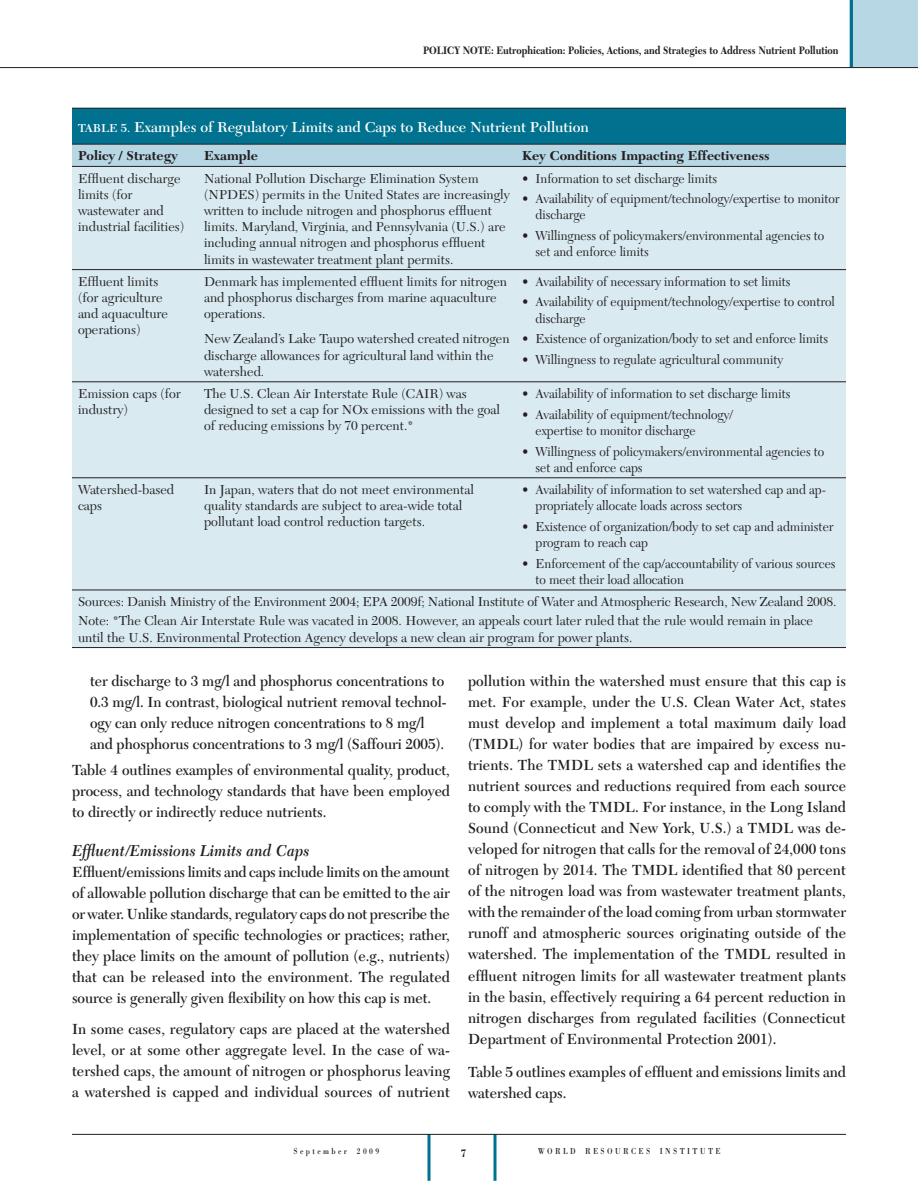
<style>
.page{position:relative;width:918px;height:1188px;background:#fff}
.page>*{position:absolute;margin:0;border:0;box-sizing:border-box;transform-origin:0 0}
.t1{font:italic 600 16.5px "New Caledonia";color:#231f20;scale:.95 1}
.t2{font:600 15.3px/21px "New Caledonia";color:#231f20;text-align:justify;scale:.95 1}
.t3{font:600 15px "New Caledonia";color:#fff}
.t4{font:13.5px/16.2px "New Caledonia";color:#231f20}
.t5{font:13.5px/16.2px "New Caledonia";color:#231f20;scale:.95 1}
.t6{font:700 13.5px "New Caledonia";color:#231f20}
.t7{font:700 11.25px "New Caledonia";color:#231f20;scale:.85 1}
.t8{font:9px "Bodoni Std";letter-spacing:.31em;color:#231f20;scale:.85 1}
.s1{font-size:12px}
</style>
<div class="page">
<div style="left:850px;top:0;width:68px;height:67px;background:#b7d7e4"></div>
<hr style="left:850px;top:0;width:3px;height:67px;background:#00718e">
<hr style="left:0;top:67px;width:918px;height:1px;background:#231f20">
<hr style="left:428px;top:1134px;width:2px;height:47px;background:#00718e">
<hr style="left:494px;top:1134px;width:2px;height:47px;background:#00718e">
<hr style="left:72px;top:1134px;width:774px;height:1px;background:#231f20">
<div style="left:72px;top:108px;width:774px;height:36px;background:#00718e"></div>
<div style="left:72px;top:145px;width:774px;height:21px;background:#b7d7e4"></div>
<div style="left:72px;top:167px;width:774px;height:480px;background:#d9eaf0"></div>
<hr style="left:72px;top:108px;width:126px;height:1px;background:#231f20">
<hr style="left:198px;top:108px;width:318px;height:1px;background:#231f20">
<hr style="left:516px;top:108px;width:330px;height:1px;background:#231f20">
<hr style="left:72px;top:144px;width:126px;height:1px;background:#231f20">
<hr style="left:198px;top:144px;width:318px;height:1px;background:#231f20">
<hr style="left:516px;top:144px;width:330px;height:1px;background:#231f20">
<hr style="left:72px;top:166px;width:126px;height:1px;background:#231f20">
<hr style="left:198px;top:166px;width:318px;height:1px;background:#231f20">
<hr style="left:516px;top:166px;width:330px;height:1px;background:#231f20">
<hr style="left:72px;top:269px;width:126px;height:1px;background:#231f20">
<hr style="left:198px;top:269px;width:318px;height:1px;background:#231f20">
<hr style="left:516px;top:269px;width:330px;height:1px;background:#231f20">
<hr style="left:72px;top:382px;width:126px;height:1px;background:#231f20">
<hr style="left:198px;top:382px;width:318px;height:1px;background:#231f20">
<hr style="left:516px;top:382px;width:330px;height:1px;background:#231f20">
<hr style="left:72px;top:478px;width:126px;height:1px;background:#231f20">
<hr style="left:198px;top:478px;width:318px;height:1px;background:#231f20">
<hr style="left:516px;top:478px;width:330px;height:1px;background:#231f20">
<hr style="left:72px;top:590px;width:126px;height:1px;background:#231f20">
<hr style="left:198px;top:590px;width:318px;height:1px;background:#231f20">
<hr style="left:516px;top:590px;width:330px;height:1px;background:#231f20">
<hr style="left:72px;top:647px;width:126px;height:1px;background:#231f20">
<hr style="left:198px;top:647px;width:318px;height:1px;background:#231f20">
<hr style="left:516px;top:647px;width:330px;height:1px;background:#231f20">
<p class="t7" style="left:423px;top:43px;width:65px">POLICY NOTE</p>
<p class="t7" style="left:491px;top:43px;width:410px">: Eutrophication: Policies, Actions, and Strategies to Address Nutrient Pollution</p>
<p class="t3" style="left:78px;top:118px;width:512px"><span class="s1">Tab le 5.</span> Examples of Regulatory Limits and Caps to Reduce Nutrient Pollution</p>
<p class="t6" style="left:78px;top:148px;width:102px">Policy / Strategy</p>
<p class="t6" style="left:204px;top:148px;width:56px">Example</p>
<p class="t6" style="left:522px;top:148px;width:249px">Key Conditions Impacting Effectiveness</p>
<p class="t4" style="left:78px;top:170px;width:108px">Effluent discharge limits (for wastewater and industrial facilities)</p>
<p class="t4" style="left:204px;top:170px;width:307px">National Pollution Discharge Elimination System (NPDES) permits in the United States are increasingly written to include nitrogen and phosphorus effluent limits. Maryland, Virginia, and Pennsylvania (U.S.) are including annual nitrogen and phosphorus effluent limits in wastewater treatment plant permits.</p>
<p class="t5" style="left:522px;top:170px;width:207px">• Information to set discharge limits</p>
<p class="t5" style="left:536px;top:191px;width:322px;text-indent:-14px">• Availability of equipment/technology/expertise to monitor discharge</p>
<p class="t5" style="left:536px;top:228px;width:306px;text-indent:-14px">• Willingness of policymakers/environmental agencies to set and enforce limits</p>
<p class="t4" style="left:78px;top:274px;width:92px">Effluent limits (for agriculture and aquaculture operations)</p>
<p class="t4" style="left:204px;top:274px;width:305px">Denmark has implemented effluent limits for nitrogen and phosphorus discharges from marine aquaculture operations.</p>
<p class="t4" style="left:204px;top:331px;width:307px">New Zealand’s Lake Taupo watershed created nitrogen discharge allowances for agricultural land within the watershed.</p>
<p class="t5" style="left:522px;top:274px;width:284px">• Availability of necessary information to set limits</p>
<p class="t5" style="left:536px;top:294px;width:317px;text-indent:-14px">• Availability of equipment/technology/expertise to control discharge</p>
<p class="t5" style="left:522px;top:331px;width:324px">• Existence of organization/body to set and enforce limits</p>
<p class="t5" style="left:522px;top:352px;width:276px">• Willingness to regulate agricultural community</p>
<p class="t4" style="left:78px;top:386px;width:104px">Emission caps (for industry)</p>
<p class="t4" style="left:204px;top:386px;width:298px">The U.S. Clean Air Interstate Rule (CAIR) was designed to set a cap for NOx emissions with the goal of reducing emissions by 70 percent.*</p>
<p class="t5" style="left:522px;top:386px;width:284px">• Availability of information to set discharge limits</p>
<p class="t5" style="left:536px;top:406px;width:209px;text-indent:-14px">• Availability of equipment/technology/ expertise to monitor discharge</p>
<p class="t5" style="left:536px;top:443px;width:306px;text-indent:-14px">• Willingness of policymakers/environmental agencies to set and enforce caps</p>
<p class="t4" style="left:78px;top:482px;width:98px">Watershed-based caps</p>
<p class="t4" style="left:204px;top:482px;width:271px">In Japan, waters that do not meet environmental quality standards are subject to area-wide total pollutant load control reduction targets.</p>
<p class="t5" style="left:536px;top:482px;width:307px;text-indent:-14px">• Availability of information to set watershed cap and ap&shy;propriately allocate loads across sectors</p>
<p class="t5" style="left:536px;top:519px;width:315px;text-indent:-14px">• Existence of organization/body to set cap and administer program to reach cap</p>
<p class="t5" style="left:536px;top:556px;width:317px;text-indent:-14px">• Enforcement of the cap/accountability of various sources to meet their load allocation</p>
<p class="t4" style="left:78px;top:592px;width:760px;line-height:19.2px">Sources: Danish Ministry of the Environment 2004; EPA 2009f; National Institute of Water and Atmospheric Research, New Zealand 2008.<br>Note: *The Clean Air Interstate Rule was vacated in 2008. However, an appeals court later ruled that the rule would remain in place</p>
<p class="t4" style="left:78px;top:629px;width:556px">until the U.S. Environmental Protection Agency develops a new clean air program for power plants.</p>
<p class="t2" style="left:90px;top:671px;width:377px;text-align:left">ter discharge to 3 mg/l and phosphorus concentrations to 0.3 mg/l. In contrast, biological nutrient removal technol&shy;ogy can only reduce nitrogen concentrations to 8 mg/l and phosphorus concentrations to 3 mg/l (Saffouri 2005).</p>
<p class="t2" style="left:72px;top:760px;width:399px">Table 4 outlines examples of environmental quality, product, process, and technology standards that have been employed to directly or indirectly reduce nutrients.</p>
<p class="t1" style="left:72px;top:841px;width:252px">Effluent/Emissions Limits and Caps</p>
<p class="t2" style="left:72px;top:862px;width:399px">Effluent/emissions limits and caps include limits on the amount of allowable pollution discharge that can be emitted to the air or water. Unlike standards, regulatory caps do not prescribe the implementation of specific technologies or practices; rather, they place limits on the amount of pollution (e.g., nutrients) that can be released into the environment. The regulated source is generally given flexibility on how this cap is met.</p>
<p class="t2" style="left:72px;top:1019px;width:399px">In some cases, regulatory caps are placed at the watershed level, or at some other aggregate level. In the case of wa&shy;tershed caps, the amount of nitrogen or phosphorus leaving a watershed is capped and individual sources of nutrient</p>
<p class="t2" style="left:468px;top:671px;width:400px">pollution within the watershed must ensure that this cap is met. For example, under the U.S. Clean Water Act, states must develop and implement a total maximum daily load (TMDL) for water bodies that are impaired by excess nu&shy;trients. The TMDL sets a watershed cap and identifies the nutrient sources and reductions required from each source to comply with the TMDL. For instance, in the Long Island Sound (Connecticut and New York, U.S.) a TMDL was de&shy;veloped for nitrogen that calls for the removal of 24,000 tons of nitrogen by 2014. The TMDL identified that 80 percent of the nitrogen load was from wastewater treatment plants, with the remainder of the load coming from urban stormwater runoff and atmospheric sources originating outside of the watershed. The implementation of the TMDL resulted in effluent nitrogen limits for all wastewater treatment plants in the basin, effectively requiring a 64 percent reduction in nitrogen discharges from regulated facilities (Connecticut Department of Environmental Protection 2001).</p>
<p class="t2" style="left:468px;top:1061px;width:399px">Table 5 outlines examples of effluent and emissions limits and watershed caps.</p>
<p class="t8" style="left:293px;top:1146px;width:103px">S EPTEMBER 2009</p>
<p class="t7" style="left:461px;top:1146px;width:8px">7</p>
<p class="t8" style="left:538px;top:1146px;width:217px">WORLD RESOURCES INSTITUTE</p>
</div>
